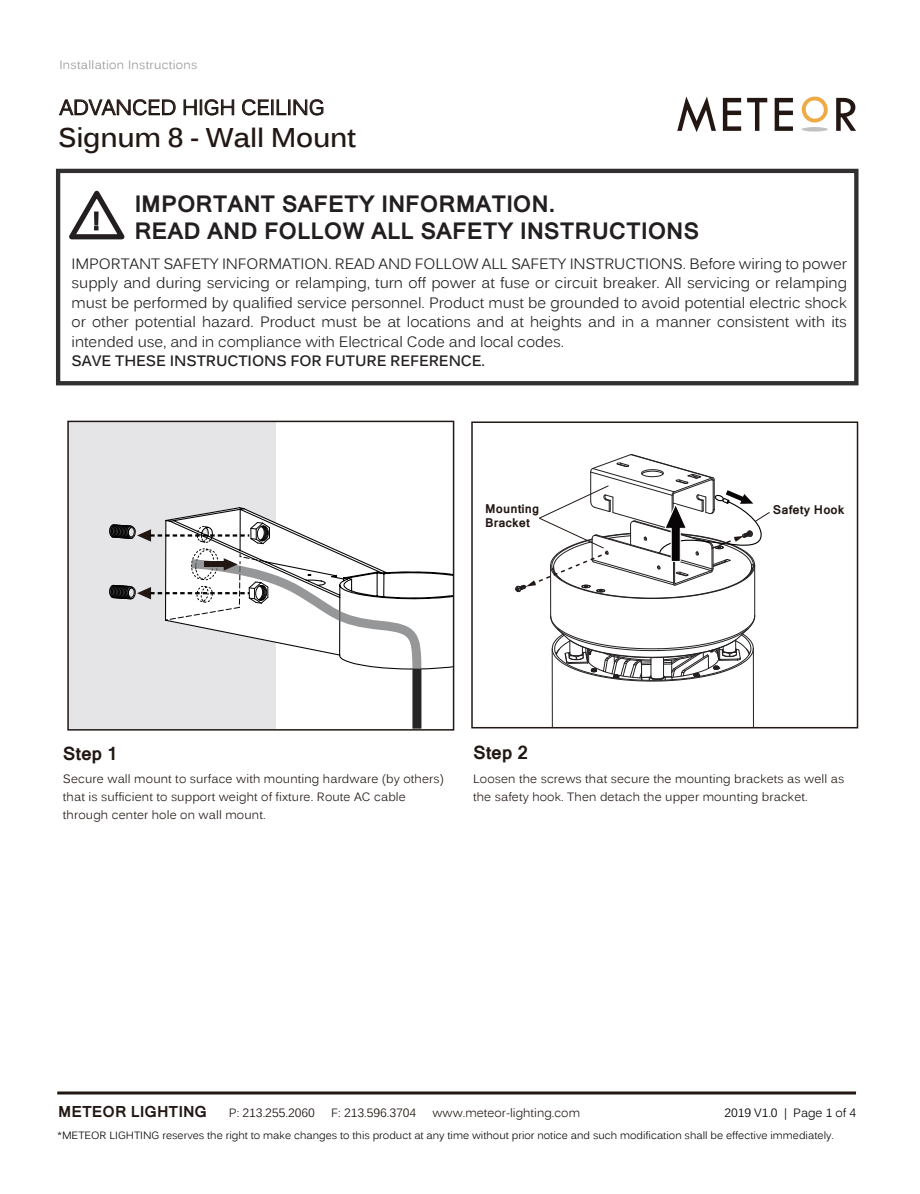
<style>
.page{position:relative;width:920px;height:1194px;background:#fff}
.page>*{position:absolute;margin:0;border:0;box-sizing:border-box;transform-origin:0 0}
.t1{font:700 27px "Kalinga";letter-spacing:-.01em;color:#221713}
.t2{font:700 24.15px "Kalinga";color:#231f20}
.t3{font:700 22.5px/27px "Kartika";letter-spacing:-.005em;color:#231f20}
.t4{font:21px "Kalinga";letter-spacing:-.005em;color:#221713}
.t5{font:700 18px "Kartika";letter-spacing:-.01em;color:#221713}
.t6{font:15px/19.5px "Kalinga";letter-spacing:-.005em;color:#231f20;text-align:justify}
.t7{font:700 15px "Kalinga";letter-spacing:-.005em;color:#231f20}
.t8{font:700 15px "Kartika";color:#221713}
.t9{font:12px/18px "Kalinga";letter-spacing:.01em;color:#221713}
.t10{font:700 12px/14.4px "Kartika";letter-spacing:.01em;color:#221713}
.t11{font:12px "Kalinga";letter-spacing:.025em;color:#939598}
.t12{font:12px "Kalinga";letter-spacing:-.005em;color:#030303}
.t13{font:10.5px "Kalinga";color:#030303}
</style>
<div class="page">
<hr style="left:752px;top:648px;width:1px;height:80px;background:#231f20">
<hr style="left:551px;top:649px;width:1px;height:79px;background:#231f20">
<hr style="left:754px;top:565px;width:1px;height:51px;background:#231f20">
<hr style="left:550px;top:566px;width:1px;height:50px;background:#231f20">
<svg style="left:550px;top:615px;width:205px;height:67px"></svg>
<svg style="left:515px;top:454px;width:255px;height:145px"></svg>
<div style="left:471px;top:421px;width:387px;height:307px;border:2px solid #221713"></div>
<div style="left:68px;top:421px;width:207px;height:308px;background:#e5e5e8"></div>
<svg style="left:275px;top:506px;width:176px;height:164px"></svg>
<svg style="left:109px;top:507px;width:317px;height:221px"></svg>
<div style="left:67px;top:421px;width:387px;height:310px;border:2px solid #221713"></div>
<div style="left:56px;top:169px;width:802px;height:216px;border:4px solid #312f30"></div>
<svg style="left:69px;top:190px;width:56px;height:50px"></svg>
<svg style="left:59px;top:99px;width:116px;height:16px"></svg>
<svg style="left:184px;top:99px;width:50px;height:16px"></svg>
<svg style="left:242px;top:99px;width:81px;height:16px"></svg>
<svg style="left:677px;top:97px;width:38px;height:35px"></svg>
<svg style="left:722px;top:98px;width:19px;height:33px"></svg>
<svg style="left:747px;top:98px;width:20px;height:33px"></svg>
<svg style="left:774px;top:98px;width:18px;height:33px"></svg>
<svg style="left:836px;top:98px;width:19px;height:33px"></svg>
<svg style="left:801px;top:96px;width:27px;height:27px"></svg>
<div style="left:801px;top:127px;width:26px;height:5px;background:#bfc1c3;border-radius:50%"></div>
<hr style="left:57px;top:1091px;width:798px;height:3px;background:#221713">
<p class="t11" style="left:59px;top:57px;width:139px">Installation Instructions</p>
<h3 class="t4" style="left:60px;top:94px;width:266px">ADVANCED HIGH CEILING</h3>
<h1 class="t1" style="left:58px;top:120px;width:300px">Signum 8 - Wall Mount</h1>
<h3 class="t3" style="left:134px;top:192px;width:566px">IMPORTANT SAFETY INFORMATION.<br>READ AND FOLLOW ALL SAFETY INSTRUCTIONS</h3>
<h2 class="t2" style="left:93px;top:205px;width:9px">!</h2>
<p class="t6" style="left:72px;top:255px;width:776px">IMPORTANT SAFETY INFORMATION. READ AND FOLLOW ALL SAFETY INSTRUCTIONS. Before wiring to power supply and during servicing or relamping, turn off power at fuse or circuit breaker. All servicing or relamping must be performed by qualified service personnel. Product must be grounded to avoid potential electric shock or other potential hazard. Product must be at locations and at heights and in a manner consistent with its intended use, and in compliance with Electrical Code and local codes.</p>
<p class="t7" style="left:72px;top:351px;width:415px">SAVE THESE INSTRUCTIONS FOR FUTURE REFERENCE.</p>
<p class="t10" style="left:485px;top:502px;width:56px">Mounting<br>Bracket</p>
<p class="t10" style="left:772px;top:504px;width:73px">Safety Hook</p>
<p class="t5" style="left:63px;top:742px;width:56px">Step 1</p>
<p class="t5" style="left:473px;top:741px;width:56px">Step 2</p>
<p class="t9" style="left:63px;top:771px;width:382px">Secure wall mount to surface with mounting hardware (by others) that is sufficient to support weight of fixture. Route AC cable through center hole on wall mount.</p>
<p class="t9" style="left:473px;top:771px;width:372px">Loosen the screws that secure the mounting brackets as well as the safety hook. Then detach the upper mounting bracket.</p>
<p class="t8" style="left:58px;top:1103px;width:150px">METEOR LIGHTING</p>
<p class="t9" style="left:229px;top:1105px;width:87px">P: 213.255.2060</p>
<p class="t9" style="left:331px;top:1105px;width:87px">F: 213.596.3704</p>
<p class="t9" style="left:432px;top:1105px;width:149px">www.meteor-lighting.com</p>
<p class="t13" style="left:58px;top:1128px;width:777px">*METEOR LIGHTING reserves the right to make changes to this product at any time without prior notice and such modification shall be effective immediately.</p>
<p class="t12" style="left:724px;top:1105px;width:133px">2019 V1.0 | Page 1 of 4</p>
</div>
